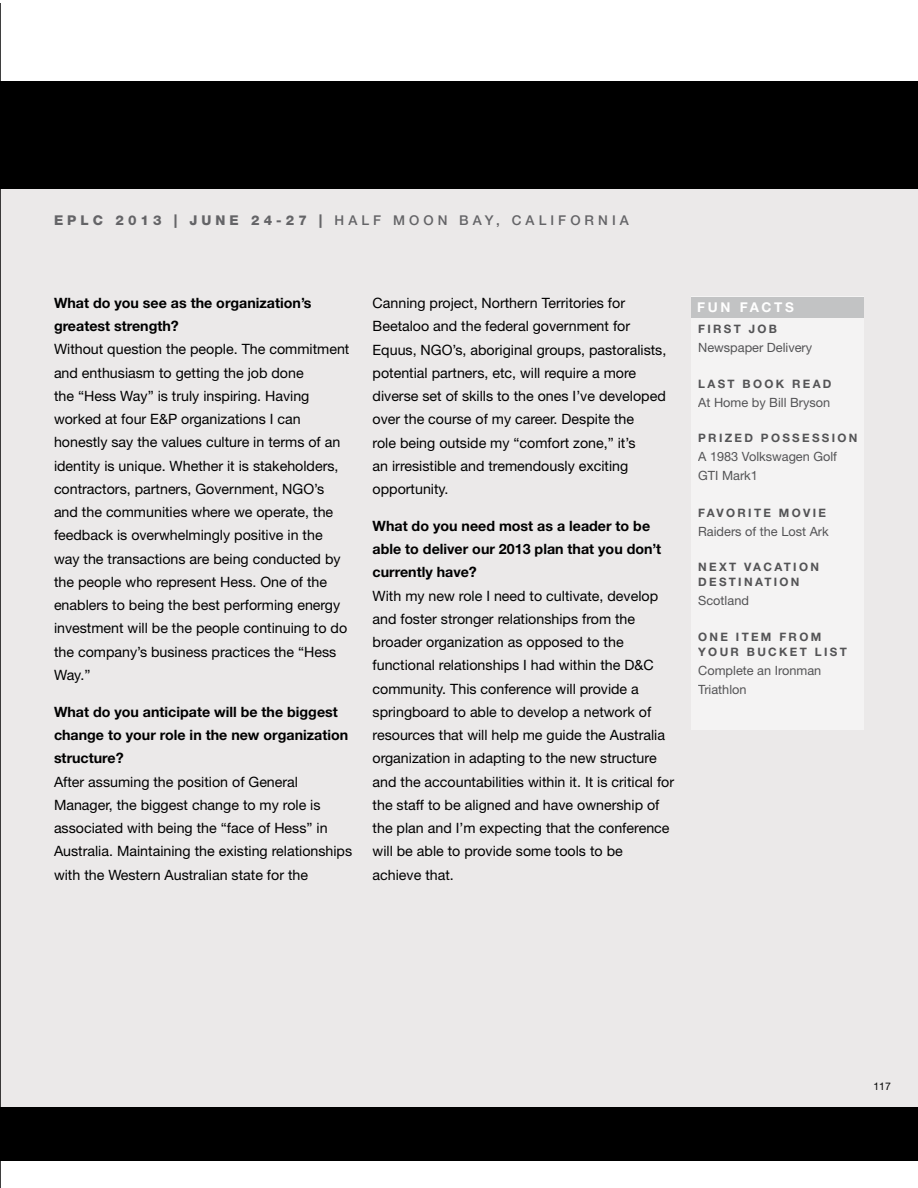
<style>
.page{position:relative;width:918px;height:1188px;background:#fff}
.page>*{position:absolute;margin:0;border:0;box-sizing:border-box;transform-origin:0 0}
.t1{font:14.25px/23.2px "Helvetica Neue";color:#000}
.t2{font:700 14.25px/23.2px "Helvetica Neue";color:#000}
.t3{font:500 13.5px "Helvetica Neue";letter-spacing:.3em;color:#6d6e71}
.t4{font:700 13.5px "Helvetica Neue";letter-spacing:.2em;color:#fff}
.t5{font:12.75px/19.2px "Helvetica Neue";color:#58595b}
.t6{font:700 11.7px/15px "Helvetica Neue";letter-spacing:.2em;color:#58595b}
.t7{font:10.5px "Helvetica Neue";color:#000}
.s1{font-weight:800}
</style>
<div class="page">
<div style="left:0;top:120px;width:918px;height:1030px;background:#ebe9e9"></div>
<div style="left:0;top:81px;width:918px;height:108px;background:#000"></div>
<div style="left:0;top:1107px;width:918px;height:54px;background:#000"></div>
<hr style="left:0;top:3px;width:1px;height:1185px;background:#000">
<div style="left:691px;top:297px;width:173px;height:433px;background:#f4f3f3"></div>
<p class="t3" style="left:54px;top:212px;width:576px"><span class="s1">EPLC 2013 | JUNE 24-27 |</span> HALF MOON BAY, CALIFORNIA</p>
<p class="t2" style="left:54px;top:291px;width:259px">What do you see as the organization’s greatest strength?</p>
<p class="t1" style="left:54px;top:338px;width:297px">Without question the people. The commitment and enthusiasm to getting the job done<br>the “Hess Way” is truly inspiring. Having worked at four E&amp;P organizations I can honestly say the values culture in terms of an identity is unique. Whether it is stakeholders, contractors, partners, Government, NGO’s and the communities where we operate, the feedback is overwhelmingly positive in the way the transactions are being conducted by the people who represent Hess. One of the enablers to being the best performing energy investment will be the people continuing to do the company’s business practices the “Hess Way.”</p>
<p class="t2" style="left:54px;top:700px;width:296px">What do you anticipate will be the biggest change to your role in the new organization structure?</p>
<p class="t1" style="left:54px;top:770px;width:300px">After assuming the position of General Manager, the biggest change to my role is associated with being the “face of Hess” in Australia. Maintaining the existing relationships with the Western Australian state for the</p>
<p class="t1" style="left:373px;top:291px;width:295px">Canning project, Northern Territories for Beetaloo and the federal government for Equus, NGO’s, aboriginal groups, pastoralists, potential partners, etc, will require a more diverse set of skills to the ones I’ve developed over the course of my career. Despite the<br>role being outside my “comfort zone,” it’s<br>an irresistible and tremendously exciting opportunity.</p>
<p class="t2" style="left:373px;top:514px;width:290px">What do you need most as a leader to be able to deliver our 2013 plan that you don’t currently have?</p>
<p class="t1" style="left:373px;top:584px;width:303px">With my new role I need to cultivate, develop and foster stronger relationships from the broader organization as opposed to the functional relationships I had within the D&amp;C community. This conference will provide a springboard to able to develop a network of resources that will help me guide the Australia organization in adapting to the new structure and the accountabilities within it. It is critical for the staff to be aligned and have ownership of the plan and I’m expecting that the conference will be able to provide some tools to be achieve that.</p>
<p class="t4" style="left:697px;top:299px;width:98px">FUN FACTS</p>
<p class="t6" style="left:698px;top:321px;width:80px">FIRST JOB</p>
<p class="t5" style="left:698px;top:338px;width:116px">Newspaper Delivery</p>
<p class="t6" style="left:698px;top:376px;width:135px">LAST BOOK READ</p>
<p class="t5" style="left:698px;top:392px;width:134px">At Home by Bill Bryson</p>
<p class="t6" style="left:698px;top:430px;width:161px">PRIZED POSSESSION</p>
<p class="t5" style="left:698px;top:447px;width:140px">A 1983 Volkswagen Golf<br>GTI Mark1</p>
<p class="t6" style="left:698px;top:505px;width:129px">FAVORITE MOVIE</p>
<p class="t5" style="left:698px;top:522px;width:132px">Raiders of the Lost Ark</p>
<p class="t6" style="left:698px;top:559px;width:122px">NEXT VACATION<br>DESTINATION</p>
<p class="t5" style="left:698px;top:591px;width:52px">Scotland</p>
<p class="t6" style="left:698px;top:629px;width:150px">ONE ITEM FROM<br>YOUR BUCKET LIST</p>
<p class="t5" style="left:698px;top:661px;width:125px">Complete an Ironman<br>Triathlon</p>
<p class="t7" style="left:873px;top:1080px;width:19px">117</p>
</div>
